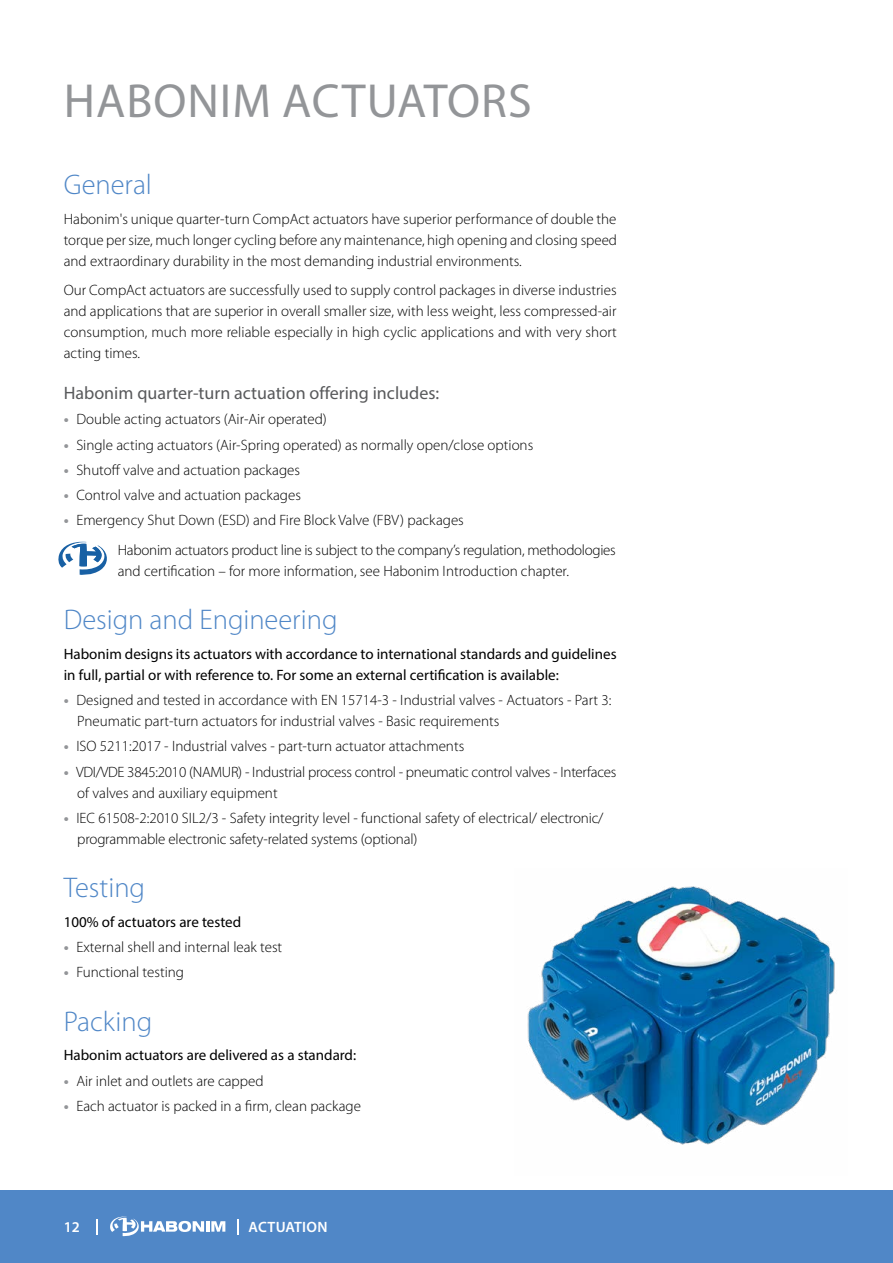
<style>
.page{position:relative;width:893px;height:1263px;background:#fff}
.page>*{position:absolute;margin:0;border:0;box-sizing:border-box;transform-origin:0 0}
.t1{font:48px "Myriad Pro";letter-spacing:.02em;color:#939598}
.t2{font:300 28.5px "Myriad Pro";color:#5087c7}
.t3{font:18px "Myriad Pro";color:#58595b}
.t4{font:300 15px/21px "Myriad Pro";color:#000}
.t5{font:15px/21px "Myriad Pro";color:#000}
.t6{font:300 15px/21px "Myriad Pro";letter-spacing:-.02em;color:#000}
.t7{font:600 15px "Myriad Pro";letter-spacing:.02em;color:#fff}
.s1{font-weight:700;color:#939598}
</style>
<div class="page">
<div style="left:0;top:1191px;width:893px;height:72px;background:#5087c7"></div>
<svg style="left:97px;top:1219px;width:1px;height:15px"></svg>
<svg style="left:110px;top:1216px;width:115px;height:21px"></svg>
<svg style="left:237px;top:1219px;width:1px;height:15px"></svg>
<svg style="left:58px;top:542px;width:49px;height:33px"></svg>
<img style="left:527px;top:886px;width:308px;height:259px">
<h1 class="t1" style="left:64px;top:72px;width:469px">HABONIM ACTUATORS</h1>
<h2 class="t2" style="left:64px;top:167px;width:90px">General</h2>
<p class="t4" style="left:64px;top:208px;width:555px;text-align:justify">Habonim's unique quarter-turn CompAct actuators have superior performance of double the torque per size, much longer cycling before any maintenance, high opening and closing speed and extraordinary durability in the most demanding industrial environments.</p>
<p class="t4" style="left:64px;top:279px;width:555px;text-align:justify">Our CompAct actuators are successfully used to supply control packages in diverse industries and applications that are superior in overall smaller size, with less weight, less compressed-air consumption, much more reliable especially in high cyclic applications and with very short acting times.</p>
<p class="t3" style="left:64px;top:382px;width:377px">Habonim quarter-turn actuation offering includes:</p>
<p class="t4" style="left:64px;top:409px;width:265px"><span class="s1">•</span> Double acting actuators (Air-Air operated)</p>
<p class="t4" style="left:64px;top:434px;width:471px"><span class="s1">•</span> Single acting actuators (Air-Spring operated) as normally open/close options</p>
<p class="t4" style="left:64px;top:459px;width:238px"><span class="s1">•</span> Shutoff valve and actuation packages</p>
<p class="t4" style="left:64px;top:484px;width:239px"><span class="s1">•</span> Control valve and actuation packages</p>
<p class="t4" style="left:118px;top:505px;width:500px;line-height:29.5px;text-indent:-54px"><span class="s1">•</span> Emergency Shut Down (ESD) and Fire Block Valve (FBV) packages<br>Habonim actuators product line is subject to the company’s regulation, methodologies</p>
<p class="t4" style="left:118px;top:560px;width:453px">and certification – for more information, see Habonim Introduction chapter.</p>
<h2 class="t2" style="left:64px;top:603px;width:275px">Design and Engineering</h2>
<p class="t5" style="left:64px;top:643px;width:554px">Habonim designs its actuators with accordance to international standards and guidelines in full, partial or with reference to. For some an external certification is available:</p>
<p class="t4" style="left:77px;top:689px;width:536px;text-indent:-14px"><span class="s1">•</span> Designed and tested in accordance with EN 15714-3 - Industrial valves - Actuators - Part 3:<br>Pneumatic part-turn actuators for industrial valves - Basic requirements</p>
<p class="t4" style="left:64px;top:736px;width:402px"><span class="s1">•</span> ISO 5211:2017 - Industrial valves - part-turn actuator attachments</p>
<p class="t6" style="left:77px;top:761px;width:541px;text-indent:-14px"><span class="s1">•</span> VDI/VDE 3845:2010 (NAMUR) - Industrial process control - pneumatic control valves - Interfaces of valves and auxiliary equipment</p>
<p class="t4" style="left:77px;top:807px;width:528px;text-indent:-14px"><span class="s1">•</span> IEC 61508-2:2010 SIL2/3 - Safety integrity level - functional safety of electrical/ electronic/ programmable electronic safety-related systems (optional)</p>
<h2 class="t2" style="left:64px;top:871px;width:83px">Testing</h2>
<p class="t5" style="left:64px;top:911px;width:179px">100% of actuators are tested</p>
<p class="t4" style="left:64px;top:936px;width:220px"><span class="s1">•</span> External shell and internal leak test</p>
<p class="t4" style="left:64px;top:962px;width:122px"><span class="s1">•</span> Functional testing</p>
<h2 class="t2" style="left:64px;top:1004px;width:90px">Packing</h2>
<p class="t5" style="left:64px;top:1045px;width:294px">Habonim actuators are delivered as a standard:</p>
<p class="t4" style="left:64px;top:1070px;width:201px"><span class="s1">•</span> Air inlet and outlets are capped</p>
<p class="t4" style="left:64px;top:1095px;width:299px"><span class="s1">•</span> Each actuator is packed in a firm, clean package</p>
<p class="t7" style="left:64px;top:1217px;width:18px">12</p>
<p class="t7" style="left:249px;top:1217px;width:80px">ACTUATION</p>
</div>
